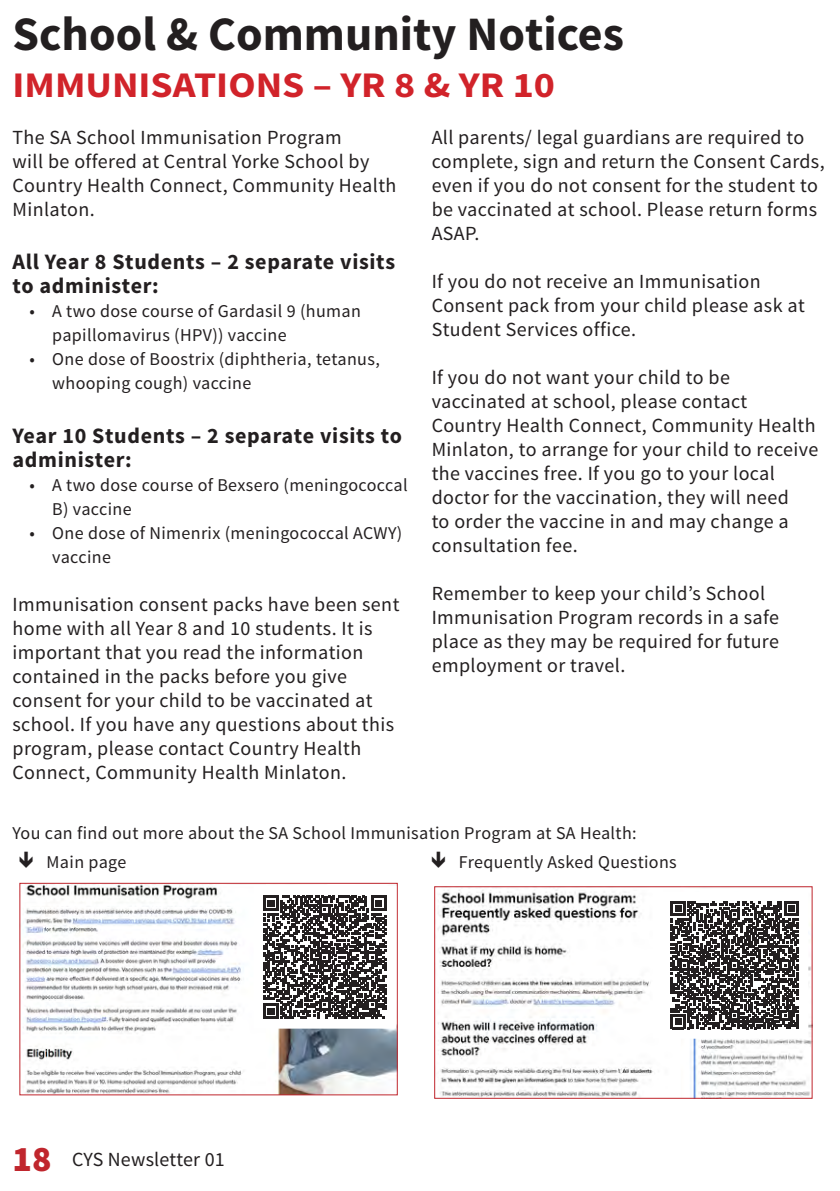
<style>
.page{position:relative;width:840px;height:1191px;background:#fff}
.page>*{position:absolute;margin:0;border:0;box-sizing:border-box;transform-origin:0 0}
.Heading_1{font:700 48px "Source Sans Pro";color:#231f20}
.Heading_2{font:700 36px "Source Sans Pro";color:#d1232a;scale:1.11 1}
.Heading_3{font:700 22px/24px "Source Sans Pro";letter-spacing:.03em;color:#231f20}
.Body{font:20px/24px "Source Sans Pro";letter-spacing:.02em;color:#231f20}
.Body-2{font:18px/24px "Source Sans Pro";letter-spacing:.02em;color:#231f20}
.s1{font-weight:900;font-size:36px;color:#c0262d}
</style>
<div class="page">
<img style="left:22px;top:884px;width:373px;height:209px">
<div style="left:19px;top:882px;width:378px;height:213px;border:1px solid #c0262d"></div>
<img style="left:438px;top:890px;width:372px;height:206px">
<div style="left:434px;top:886px;width:378px;height:212px;border:1px solid #c0262d"></div>
<div style="left:254px;top:887px;width:141px;height:140px;background:#fff"></div>
<svg style="left:263px;top:895px;width:123px;height:123px"></svg>
<div style="left:653px;top:893px;width:153px;height:144px;background:#fff"></div>
<svg style="left:670px;top:901px;width:128px;height:128px"></svg>
<p class="Heading_1" style="left:13px;top:3px;width:612px">School &amp; Community Notices</p>
<p class="Heading_2" style="left:13px;top:62px;width:490px">IMMUNISATIONS – YR 8 &amp; YR 10</p>
<p class="Body" style="left:13px;top:125px;width:385px">The SA School Immunisation Program<br>will be offered at Central Yorke School by<br>Country Health Connect, Community Health<br>Minlaton.</p>
<p class="Heading_3" style="left:13px;top:251px;width:384px">All Year 8 Students – 2 separate visits to administer:</p>
<p class="Body-2" style="left:52px;top:300px;width:310px;text-indent:-23px">• A two dose course of Gardasil 9 (human papillomavirus (HPV)) vaccine</p>
<p class="Body-2" style="left:52px;top:348px;width:329px;text-indent:-23px">• One dose of Boostrix (diphtheria, tetanus, whooping cough) vaccine</p>
<p class="Heading_3" style="left:13px;top:424px;width:391px">Year 10 Students – 2 separate visits to administer:</p>
<p class="Body-2" style="left:52px;top:473px;width:356px;text-indent:-23px">• A two dose course of Bexsero (meningococcal<br>B) vaccine</p>
<p class="Body-2" style="left:52px;top:521px;width:351px;text-indent:-23px">• One dose of Nimenrix (meningococcal ACWY) vaccine</p>
<p class="Body" style="left:13px;top:593px;width:388px">Immunisation consent packs have been sent home with all Year 8 and 10 students. It is important that you read the information contained in the packs before you give consent for your child to be vaccinated at school. If you have any questions about this program, please contact Country Health Connect, Community Health Minlaton.</p>
<p class="Body" style="left:431px;top:125px;width:394px">All parents/ legal guardians are required to complete, sign and return the Consent Cards, even if you do not consent for the student to be vaccinated at school. Please return forms ASAP.</p>
<p class="Body" style="left:431px;top:269px;width:374px">If you do not receive an Immunisation<br>Consent pack from your child please ask at<br>Student Services office.</p>
<p class="Body" style="left:431px;top:365px;width:388px">If you do not want your child to be vaccinated at school, please contact Country Health Connect, Community Health Minlaton, to arrange for your child to receive the vaccines free. If you go to your local doctor for the vaccination, they will need<br>to order the vaccine in and may change a consultation fee.</p>
<p class="Body" style="left:431px;top:581px;width:349px">Remember to keep your child’s School Immunisation Program records in a safe place as they may be required for future employment or travel.</p>
<p class="Body-2" style="left:13px;top:821px;width:625px">You can find out more about the SA School Immunisation Program at SA Health:</p>
<p class="Body-2" style="left:47px;top:850px;width:81px">Main page</p>
<p class="Body-2" style="left:458px;top:850px;width:219px">Frequently Asked Questions</p>
<p class="Body" style="left:13px;top:1147px;width:214px"><span class="s1">18</span> CYS Newsletter 01</p>
</div>
